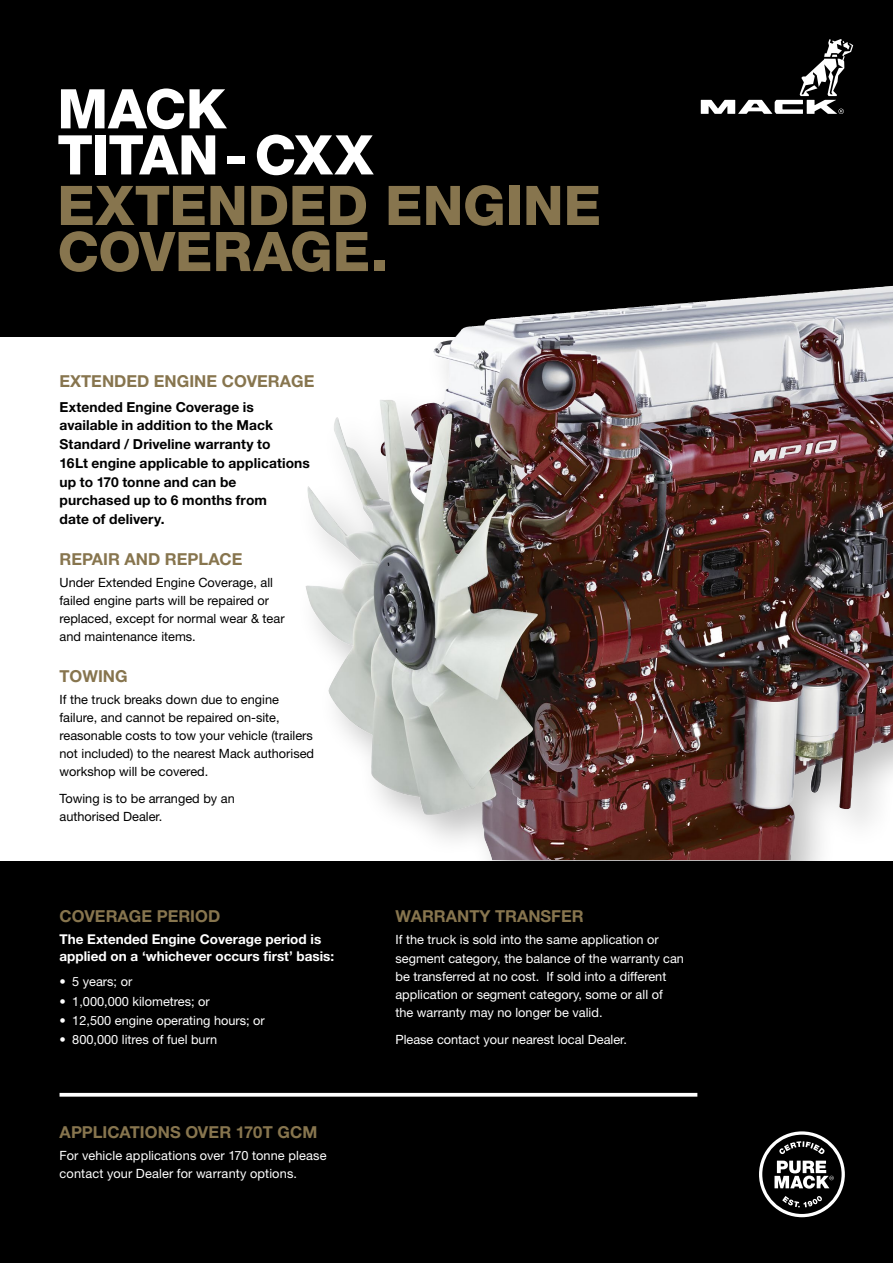
<style>
.page{position:relative;width:893px;height:1263px;background:#000}
.page>*{position:absolute;margin:0;border:0;box-sizing:border-box;transform-origin:0 0}
.t1{font:800 54.75px/46px "Helvetica Neue LT Std";color:#87754e}
.t2{font:800 54.75px/46px "Helvetica Neue LT Std";letter-spacing:-.015em;color:#fff}
.t3{font:700 16.5px "Helvetica Neue LT Std";color:#87754e}
.t4{font:700 13.8px/18.8px "Helvetica Neue LT Std";letter-spacing:.01em;color:#000}
.t5{font:700 13.5px/16.8px "Helvetica Neue LT Std";color:#fff}
.t6{font:12.75px/18.3px "Helvetica Neue LT Std";color:#fff}
.t7{font:12.75px/18px "Helvetica Neue LT Std";color:#000}
</style>
<div class="page">
<div style="left:0;top:337px;width:893px;height:523px;background:#fff"></div>
<svg style="left:701px;top:39px;width:152px;height:75px"></svg>
<svg style="left:759px;top:1131px;width:86px;height:86px"></svg>
<div style="left:294px;top:272px;width:599px;height:588px;background:#000;opacity:.25"></div>
<img style="left:641px;top:286px;width:244px;height:21px">
<svg style="left:60px;top:1093px;width:637px;height:4px;background:#e8e8e8"></svg>
<h1 class="t2" style="left:57px;top:86px;width:317px">MACK<br>TITAN-CXX</h1>
<h1 class="t1" style="left:57px;top:182px;width:545px">EXTENDED ENGINE<br>COVERAGE.</h1>
<p class="t3" style="left:60px;top:371px;width:256px">EXTENDED ENGINE COVERAGE</p>
<p class="t4" style="left:60px;top:397px;width:252px">Extended Engine Coverage is available in addition to the Mack<br>Standard / Driveline warranty to<br>16Lt engine applicable to applications up to 170 tonne and can be purchased up to 6 months from<br>date of delivery.</p>
<p class="t3" style="left:60px;top:549px;width:185px">REPAIR AND REPLACE</p>
<p class="t7" style="left:60px;top:573px;width:227px">Under Extended Engine Coverage, all failed engine parts will be repaired or replaced, except for normal wear &amp; tear and maintenance items.</p>
<p class="t3" style="left:60px;top:666px;width:70px">TOWING</p>
<p class="t7" style="left:60px;top:690px;width:256px">If the truck breaks down due to engine failure, and cannot be repaired on-site, reasonable costs to tow your vehicle (trailers not included) to the nearest Mack authorised workshop will be covered.</p>
<p class="t7" style="left:60px;top:789px;width:177px">Towing is to be arranged by an authorised Dealer.</p>
<p class="t3" style="left:60px;top:906px;width:162px">COVERAGE PERIOD</p>
<p class="t5" style="left:60px;top:930px;width:276px">The Extended Engine Coverage period is applied on a ‘whichever occurs first’ basis:</p>
<p class="t6" style="left:60px;top:972px;width:74px">• 5 years; or</p>
<p class="t6" style="left:60px;top:992px;width:152px">• 1,000,000 kilometres; or</p>
<p class="t6" style="left:60px;top:1011px;width:207px">• 12,500 engine operating hours; or</p>
<p class="t6" style="left:60px;top:1030px;width:159px">• 800,000 litres of fuel burn</p>
<p class="t3" style="left:60px;top:1121px;width:259px">APPLICATIONS OVER 170T GCM</p>
<p class="t6" style="left:60px;top:1146px;width:268px">For vehicle applications over 170 tonne please contact your Dealer for warranty options.</p>
<p class="t3" style="left:395px;top:906px;width:190px">WARRANTY TRANSFER</p>
<p class="t6" style="left:395px;top:930px;width:290px">If the truck is sold into the same application or segment category, the balance of the warranty can be transferred at no cost. If sold into a different application or segment category, some or all of<br>the warranty may no longer be valid.</p>
<p class="t6" style="left:395px;top:1030px;width:233px">Please contact your nearest local Dealer.</p>
</div>
